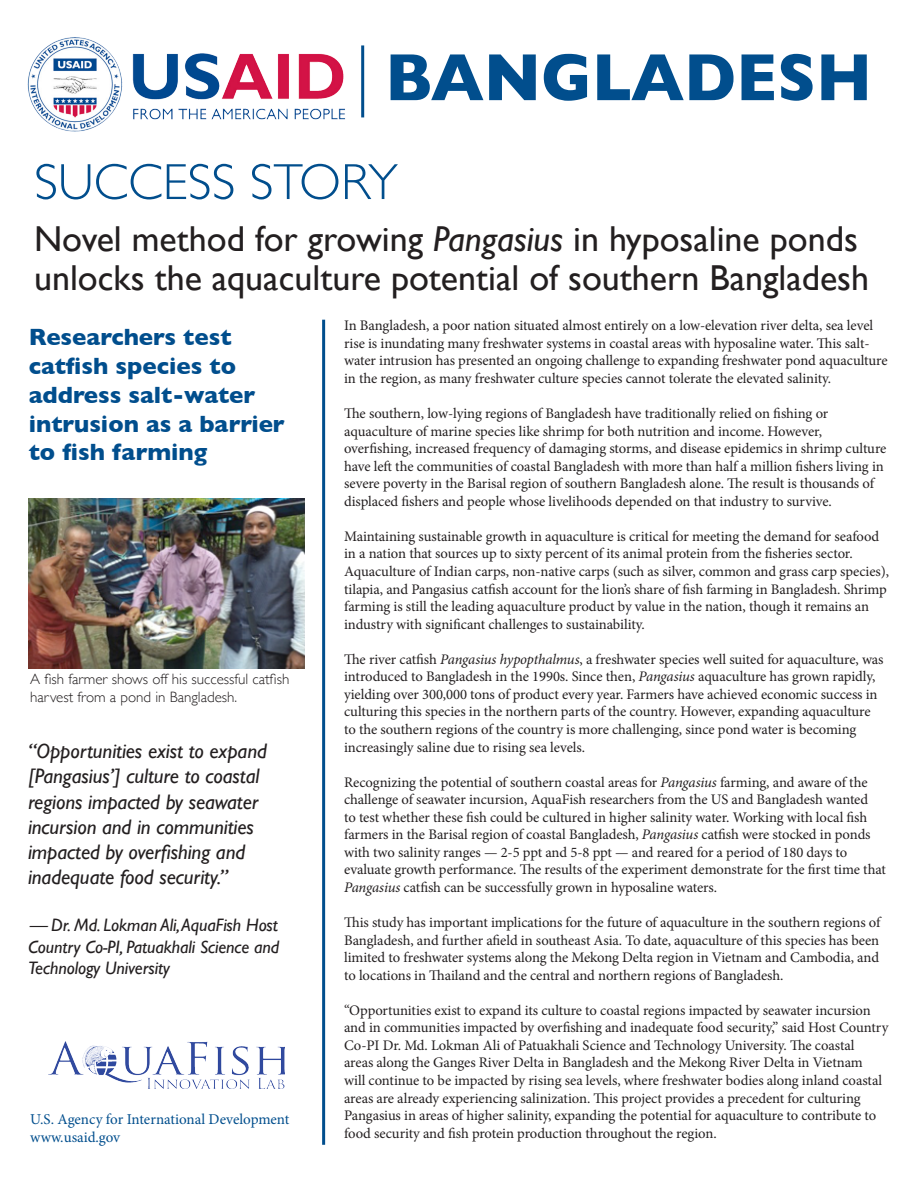
<style>
.page{position:relative;width:918px;height:1188px;background:#fff}
.page>*{position:absolute;margin:0;border:0;box-sizing:border-box;transform-origin:0 0}
.t1{font:700 67.5px "Gill Sans";color:#014e8d;scale:.94 1}
.t2{font:300 51px "Gill Sans";color:#014e8d}
.t3{font:36px/39px "Gill Sans";color:#231f20}
.t4{font:700 24px/28.8px "Gill Sans";color:#014e8d}
.t5{font:italic 21px/25.2px "Gill Sans";letter-spacing:-.005em;color:#231f20}
.t6{font:italic 18px/21.6px "Gill Sans";letter-spacing:-.005em;color:#231f20;text-align:justify}
.t7{font:300 15px/18px "Gill Sans";color:#231f20}
.t8{font:15px "Minion Pro";letter-spacing:-.005em;color:#014e8d}
.t9{font:14.7px/17.5px "Minion Pro";letter-spacing:-.005em;color:#231f20}
.s1{font-style:italic}
</style>
<div class="page">
<img style="left:27px;top:37px;width:318px;height:95px">
<hr style="left:361px;top:45px;width:3px;height:72px;background:#014e8d">
<hr style="left:322px;top:320px;width:3px;height:825px;background:#014e8d">
<img style="left:49px;top:1041px;width:235px;height:47px">
<img style="left:29px;top:498px;width:276px;height:171px">
<p class="t1" style="left:385px;top:24px;width:520px">BANGLADESH</p>
<p class="t2" style="left:34px;top:142px;width:365px">SUCCESS STORY</p>
<p class="t3" style="left:34px;top:219px;width:837px">Novel method for growing <span class="s1">Pangasius</span> in hyposaline ponds unlocks the aquaculture potential of southern Bangladesh</p>
<p class="t9" style="left:344px;top:317px;width:545px">In Bangladesh, a poor nation situated almost entirely on a low-elevation river delta, sea level rise is inundating many freshwater systems in coastal areas with hyposaline water. This salt&shy;water intrusion has presented an ongoing challenge to expanding freshwater pond aquaculture in the region, as many freshwater culture species cannot tolerate the elevated salinity.</p>
<p class="t9" style="left:344px;top:405px;width:544px">The southern, low-lying regions of Bangladesh have traditionally relied on fishing or aquaculture of marine species like shrimp for both nutrition and income. However, overfishing, increased frequency of damaging storms, and disease epidemics in shrimp culture have left the communities of coastal Bangladesh with more than half a million fishers living in severe poverty in the Barisal region of southern Bangladesh alone. The result is thousands of displaced fishers and people whose livelihoods depended on that industry to survive.</p>
<p class="t9" style="left:344px;top:528px;width:547px">Maintaining sustainable growth in aquaculture is critical for meeting the demand for seafood in a nation that sources up to sixty percent of its animal protein from the fisheries sector.<br>Aquaculture of Indian carps, non-native carps (such as silver, common and grass carp species), tilapia, and Pangasius catfish account for the lion’s share of fish farming in Bangladesh. Shrimp farming is still the leading aquaculture product by value in the nation, though it remains an industry with significant challenges to sustainability.</p>
<p class="t9" style="left:344px;top:650px;width:541px">The river catfish <span class="s1">Pangasius hypopthalmus</span>, a freshwater species well suited for aquaculture, was introduced to Bangladesh in the 1990s. Since then, <span class="s1">Pangasius</span> aquaculture has grown rapidly, yielding over 300,000 tons of product every year. Farmers have achieved economic success in culturing this species in the northern parts of the country. However, expanding aquaculture to the southern regions of the country is more challenging, since pond water is becoming increasingly saline due to rising sea levels.</p>
<p class="t9" style="left:344px;top:773px;width:543px">Recognizing the potential of southern coastal areas for <span class="s1">Pangasius</span> farming, and aware of the challenge of seawater incursion, AquaFish researchers from the US and Bangladesh wanted<br>to test whether these fish could be cultured in higher salinity water. Working with local fish farmers in the Barisal region of coastal Bangladesh, <span class="s1">Pangasius</span> catfish were stocked in ponds with two salinity ranges — 2-5 ppt and 5-8 ppt — and reared for a period of 180 days to evaluate growth performance. The results of the experiment demonstrate for the first time that <span class="s1">Pangasius</span> catfish can be successfully grown in hyposaline waters.</p>
<p class="t9" style="left:344px;top:914px;width:538px;text-align:justify">This study has important implications for the future of aquaculture in the southern regions of Bangladesh, and further afield in southeast Asia. To date, aquaculture of this species has been limited to freshwater systems along the Mekong Delta region in Vietnam and Cambodia, and to locations in Thailand and the central and northern regions of Bangladesh.</p>
<p class="t9" style="left:344px;top:1001px;width:546px">“Opportunities exist to expand its culture to coastal regions impacted by seawater incursion and in communities impacted by overfishing and inadequate food security,” said Host Country Co-PI Dr. Md. Lokman Ali of Patuakhali Science and Technology University. The coastal<br>areas along the Ganges River Delta in Bangladesh and the Mekong River Delta in Vietnam<br>will continue to be impacted by rising sea levels, where freshwater bodies along inland coastal areas are already experiencing salinization. This project provides a precedent for culturing Pangasius in areas of higher salinity, expanding the potential for aquaculture to contribute to food security and fish protein production throughout the region.</p>
<p class="t4" style="left:29px;top:322px;width:258px">Researchers test catfish species to address salt-water intrusion as a barrier to fish farming</p>
<p class="t7" style="left:30px;top:670px;width:261px">A fish farmer shows off his successful catfish harvest from a pond in Bangladesh.</p>
<p class="t5" style="left:28px;top:738px;width:240px">“Opportunities exist to expand [Pangasius’] culture to coastal regions impacted by seawater incursion and in communities impacted by overfishing and inadequate food security.”</p>
<p class="t6" style="left:28px;top:914px;width:253px">— Dr. Md. Lokman Ali, AquaFish Host Country Co-PI, Patuakhali Science and Technology University</p>
<p class="t8" style="left:30px;top:1109px;width:261px">U.S. Agency for International Development</p>
<p class="t8" style="left:30px;top:1127px;width:91px">www.usaid.gov</p>
</div>
